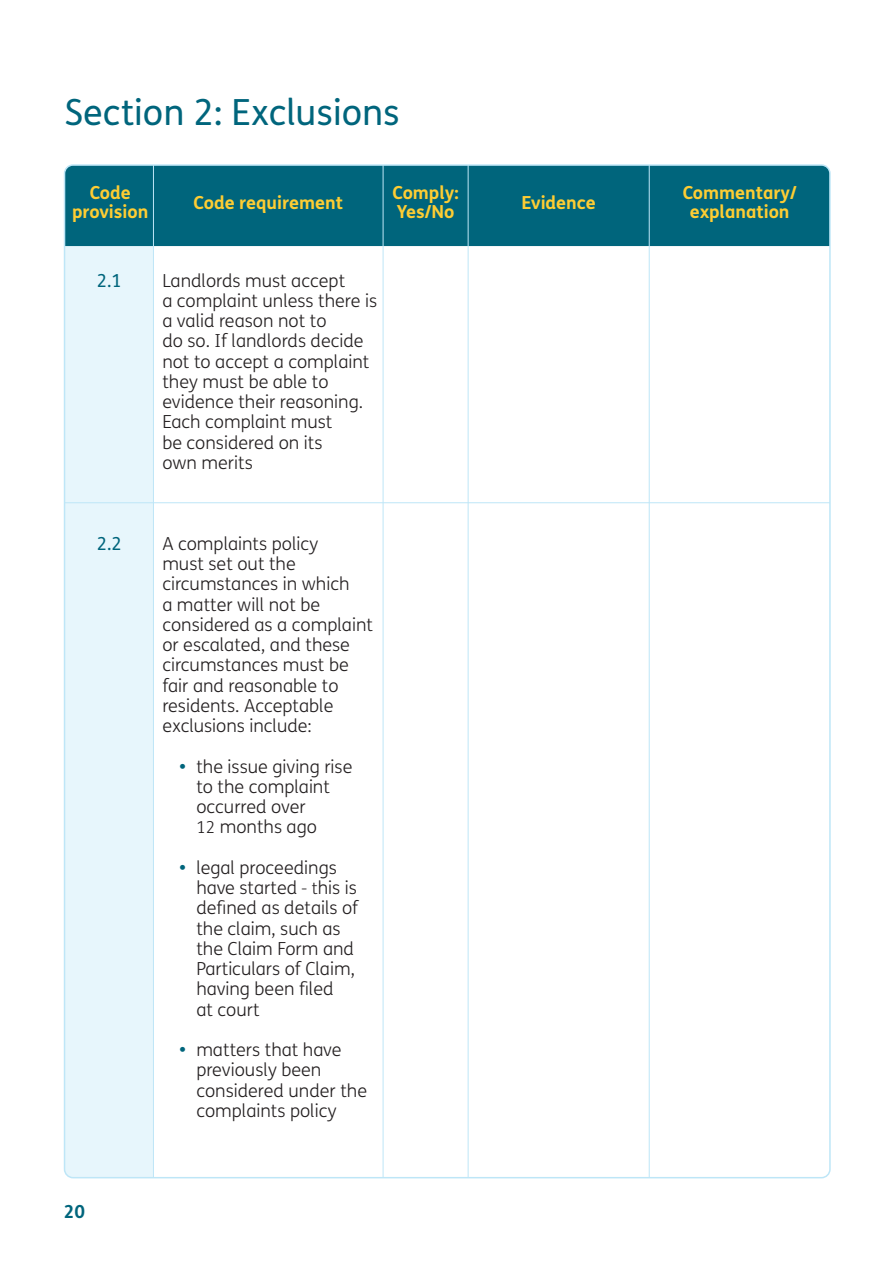
<style>
.page{position:relative;width:893px;height:1263px;background:#fff}
.page>*{position:absolute;margin:0;border:0;box-sizing:border-box;transform-origin:0 0}
.Heading_1{font:36px "FS Me";color:#00657c}
.No_Spacing{font:300 18px/20.2px "FS Me";color:#231f20}
.t1{font:700 18px/19.5px "FS Me";color:#fecd33;text-align:center}
.t2{font:18px "FS Me";color:#00657c}
.t3{font:700 18px "FS Me";color:#00657c}
.s1{font-weight:700;color:#00657c}
.s2{font-size:16.5px}
</style>
<div class="page">
<div style="left:65px;top:246px;width:88px;height:932px;background:#e7f6fc"></div>
<div style="left:67px;top:167px;width:761px;height:79px;background:#00657c"></div>
<hr style="left:153px;top:165px;width:1px;height:1013px;background:#bee6f7">
<hr style="left:383px;top:165px;width:1px;height:1013px;background:#bee6f7">
<hr style="left:468px;top:165px;width:1px;height:1013px;background:#bee6f7">
<hr style="left:65px;top:502px;width:765px;height:1px;background:#bee6f7">
<hr style="left:649px;top:165px;width:1px;height:1013px;background:#bee6f7">
<p class="Heading_1" style="left:65px;top:87px;width:337px">Section 2: Exclusions</p>
<p class="t1" style="left:72px;top:182px;width:78px">Code provision</p>
<p class="t1" style="left:392px;top:182px;width:68px;text-align:left">Comply:<br>Yes/No</p>
<p class="t1" style="left:521px;top:191px;width:76px">Evidence</p>
<p class="t1" style="left:683px;top:182px;width:115px">Commentary/ explanation</p>
<p class="t1" style="left:194px;top:191px;width:151px">Code requirement</p>
<p class="t2" style="left:97px;top:268px;width:26px">2.1</p>
<p class="t2" style="left:97px;top:531px;width:26px">2.2</p>
<p class="t3" style="left:64px;top:1198px;width:23px">20</p>
<p class="No_Spacing" style="left:162px;top:270px;width:216px">Landlords must accept<br>a complaint unless there is a valid reason not to<br>do so. If landlords decide not to accept a complaint they must be able to evidence their reasoning.<br>Each complaint must<br>be considered on its<br>own merits</p>
<p class="No_Spacing" style="left:162px;top:533px;width:212px">A complaints policy<br>must set out the circumstances in which<br>a matter will not be considered as a complaint or escalated, and these circumstances must be fair and reasonable to residents. Acceptable exclusions include:</p>
<p class="No_Spacing" style="left:196px;top:756px;width:158px;text-indent:-17px"><span class="s1">•</span> the issue giving rise to the complaint occurred over<br><span class="s2">12</span> months ago</p>
<p class="No_Spacing" style="left:196px;top:857px;width:163px;text-indent:-17px"><span class="s1">•</span> legal proceedings have started <span class="s2">- t</span>his is defined as details of the claim, such as the Claim Form and<br>Particulars of Claim, having been filed<br>at court</p>
<p class="No_Spacing" style="left:196px;top:1039px;width:172px;text-indent:-17px"><span class="s1">•</span> matters that have previously been considered under the complaints policy</p>
</div>
